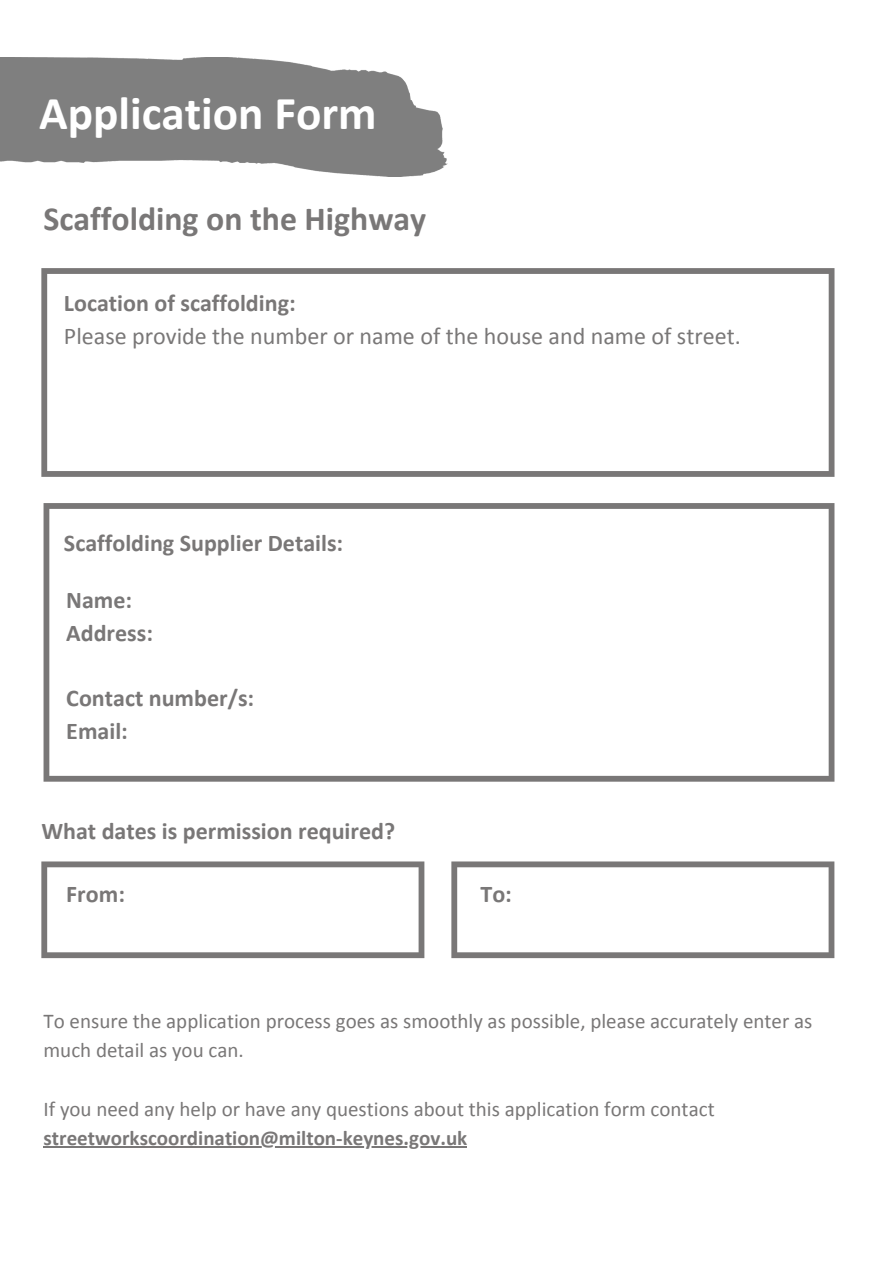
<style>
.page{position:relative;width:894px;height:1264px;background:#fff}
.page>*{position:absolute;margin:0;border:0;box-sizing:border-box;transform-origin:0 0}
.t1{font:700 47.25px "Calibri";color:#fff}
.t2{font:700 33.75px "Calibri";color:#797777}
.t3{font:700 24px "Calibri";color:#797777}
.t4{font:24px "Calibri";color:#797777}
.t5{font:21px/29.2px "Calibri";color:#797777}
.t6{font:700 21px "Calibri";color:#797777}
</style>
<div class="page">
<img style="left:0;top:58px;width:447px;height:119px">
<svg style="left:41px;top:268px;width:793px;height:209px"></svg>
<svg style="left:43px;top:503px;width:791px;height:278px"></svg>
<svg style="left:41px;top:861px;width:383px;height:97px"></svg>
<svg style="left:451px;top:861px;width:383px;height:97px"></svg>
<hr style="left:43px;top:1146px;width:424px;height:1px;background:#797777">
<p class="t1" style="left:39px;top:93px;width:339px">Application Form</p>
<p class="t2" style="left:43px;top:205px;width:384px">Scaffolding on the Highway</p>
<p class="t3" style="left:64px;top:293px;width:233px">Location of scaffolding:</p>
<p class="t4" style="left:64px;top:325px;width:678px">Please provide the number or name of the house and name of street.</p>
<p class="t3" style="left:64px;top:533px;width:280px">Scaffolding Supplier Details:</p>
<p class="t3" style="left:66px;top:590px;width:67px">Name:</p>
<p class="t3" style="left:66px;top:622px;width:88px">Address:</p>
<p class="t3" style="left:66px;top:688px;width:189px">Contact number/s:</p>
<p class="t3" style="left:66px;top:720px;width:63px">Email:</p>
<p class="t3" style="left:41px;top:820px;width:355px">What dates is permission required?</p>
<p class="t3" style="left:66px;top:884px;width:60px">From:</p>
<p class="t3" style="left:480px;top:884px;width:33px">To:</p>
<p class="t5" style="left:43px;top:1008px;width:770px">To ensure the application process goes as smoothly as possible, please accurately enter as much detail as you can.</p>
<p class="t5" style="left:43px;top:1095px;width:672px">If you need any help or have any questions about this application form contact</p>
<p class="t6" style="left:43px;top:1129px;width:425px">streetworkscoordination@milton-keynes.gov.uk</p>
</div>
